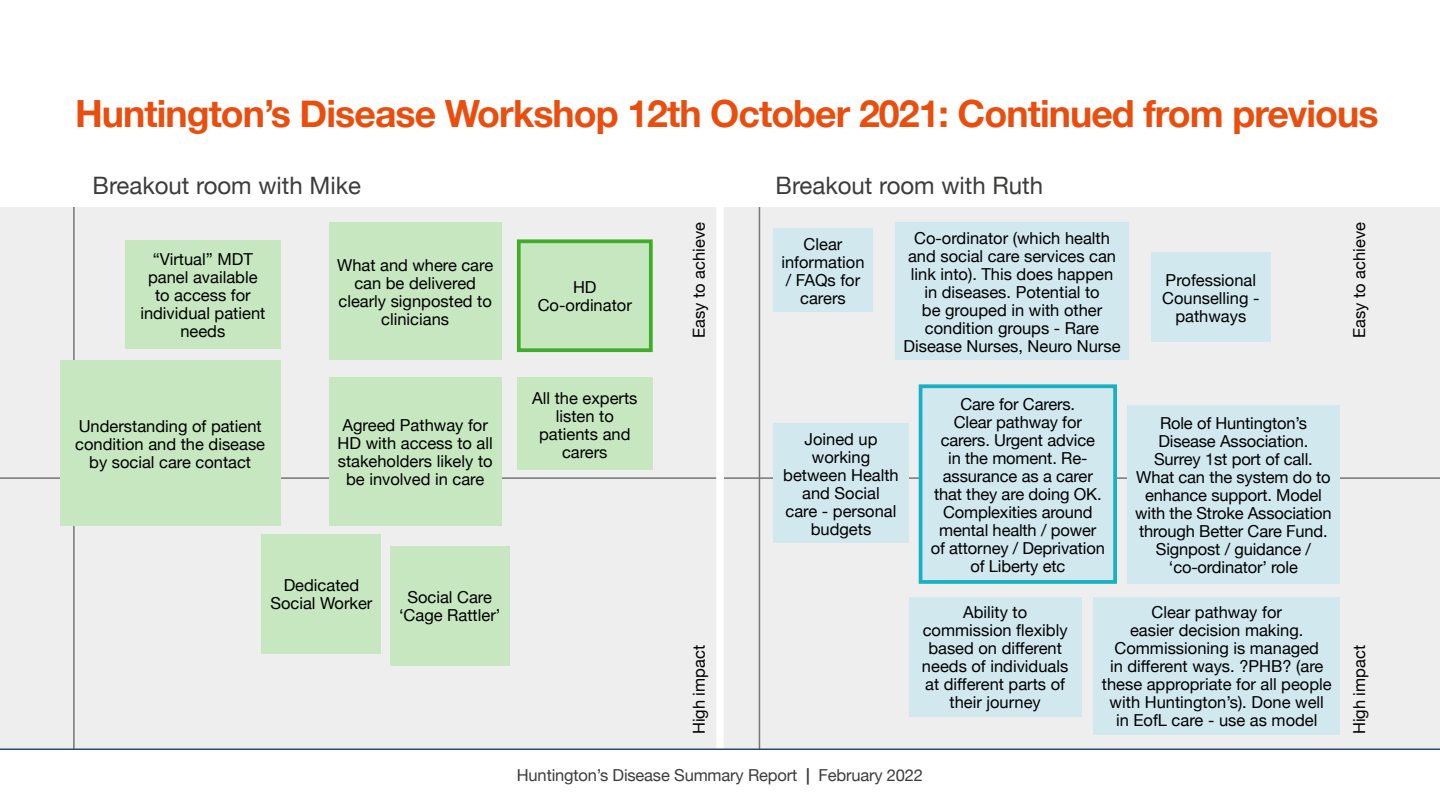
<style>
.page{position:relative;width:1440px;height:810px;background:#fff}
.page>*{position:absolute;margin:0;border:0;box-sizing:border-box;transform-origin:0 0}
.t1{font:700 37.5px "Helvetica Neue";letter-spacing:-.025em;color:#e94e0f}
.t2{font:24px "Helvetica Neue";color:#3c3c3b}
.t3{font:16.5px/18px "Helvetica Neue";color:#000;text-align:center}
.t4{font:16.5px "Helvetica Neue";letter-spacing:-.01em;color:#3c3c3b}
.s1{font-weight:700}
</style>
<div class="page">
<div style="left:0;top:207px;width:1440px;height:541px;background:#eee"></div>
<hr style="left:0;top:477px;width:718px;height:2px;background:#767675">
<hr style="left:73px;top:207px;width:2px;height:542px;background:#767675">
<hr style="left:724px;top:477px;width:716px;height:2px;background:#767675">
<hr style="left:759px;top:207px;width:1px;height:542px;background:#767675">
<div style="left:716px;top:207px;width:8px;height:543px;background:#fff"></div>
<div style="left:773px;top:228px;width:100px;height:84px;background:#d1e8ef"></div>
<div style="left:895px;top:222px;width:234px;height:138px;background:#d1e8ef"></div>
<div style="left:1151px;top:252px;width:119px;height:90px;background:#d1e8ef"></div>
<div style="left:1094px;top:597px;width:246px;height:138px;background:#d1e8ef"></div>
<div style="left:909px;top:597px;width:172px;height:120px;background:#d1e8ef"></div>
<div style="left:921px;top:386px;width:194px;height:196px;background:#d1e8ef"></div>
<div style="left:919px;top:384px;width:198px;height:200px;border:4px solid #17b0c5"></div>
<div style="left:1127px;top:405px;width:213px;height:179px;background:#d1e8ef"></div>
<div style="left:773px;top:423px;width:136px;height:120px;background:#d1e8ef"></div>
<div style="left:517px;top:377px;width:136px;height:93px;background:#c6e7bf"></div>
<div style="left:519px;top:241px;width:132px;height:109px;background:#c6e7bf"></div>
<div style="left:517px;top:239px;width:136px;height:113px;border:4px solid #40ad29"></div>
<div style="left:329px;top:222px;width:172px;height:138px;background:#c6e7bf"></div>
<div style="left:125px;top:240px;width:155px;height:109px;background:#c6e7bf"></div>
<div style="left:60px;top:360px;width:220px;height:166px;background:#c6e7bf"></div>
<div style="left:329px;top:377px;width:172px;height:149px;background:#c6e7bf"></div>
<div style="left:262px;top:534px;width:119px;height:120px;background:#c6e7bf"></div>
<div style="left:390px;top:546px;width:119px;height:120px;background:#c6e7bf"></div>
<hr style="left:0;top:748px;width:1440px;height:2px;background:#274c6e">
<h1 class="t1" style="left:75px;top:84px;width:1305px">Huntington’s Disease Workshop 12th October 2021: Continued from previous</h1>
<h2 class="t2" style="left:93px;top:169px;width:270px">Breakout room with Mike</h2>
<p class="t3" style="left:140px;top:251px;width:127px">“Virtual” MDT panel available to access for individual patient needs</p>
<p class="t3" style="left:337px;top:257px;width:158px">What and where care can be delivered clearly signposted to clinicians</p>
<p class="t3" style="left:75px;top:418px;width:191px">Understanding of patient condition and the disease by social care contact</p>
<p class="t3" style="left:338px;top:417px;width:157px">Agreed Pathway for<br>HD with access to all stakeholders likely to be involved in care</p>
<p class="t3" style="left:270px;top:577px;width:104px">Dedicated<br>Social Worker</p>
<p class="t3" style="left:399px;top:589px;width:103px">Social Care ‘Cage Rattler’</p>
<p class="t3" style="left:538px;top:280px;width:96px">HD<br>Co-ordinator</p>
<p class="t3" style="left:532px;top:390px;width:107px">All the experts listen to patients and carers</p>
<h2 class="t2" style="left:776px;top:169px;width:269px">Breakout room with Ruth</h2>
<p class="t3" style="left:691px;top:338px;width:117px;rotate:-90deg">Easy to achieve</p>
<p class="t3" style="left:1351px;top:338px;width:117px;rotate:-90deg">Easy to achieve</p>
<p class="t3" style="left:781px;top:236px;width:85px">Clear information / FAQs for carers</p>
<p class="t3" style="left:904px;top:230px;width:218px">Co-ordinator (which health and social care services can link into). This does happen in diseases. Potential to<br>be grouped in with other condition groups - Rare<br>Disease Nurses, Neuro Nurse</p>
<p class="t3" style="left:1162px;top:272px;width:99px">Professional<br>Counselling - pathways</p>
<p class="t3" style="left:783px;top:431px;width:117px">Joined up working between Health and Social<br>care - personal budgets</p>
<p class="t3" style="left:931px;top:396px;width:176px">Care for Carers.<br>Clear pathway for carers. Urgent advice<br>in the moment. Re&shy;assurance as a carer that they are doing OK.<br>Complexities around mental health / power of attorney / Deprivation of Liberty etc</p>
<p class="t3" style="left:1135px;top:415px;width:198px">Role of Huntington’s<br>Disease Association.<br>Surrey 1st port of call.<br>What can the system do to enhance support. Model with the Stroke Association through Better Care Fund.<br>Signpost / guidance / ‘co-ordinator’ role</p>
<p class="t3" style="left:1102px;top:604px;width:231px">Clear pathway for<br>easier decision making.<br>Commissioning is managed<br>in different ways. ?PHB? (are these appropriate for all people with Huntington’s). Done well in EofL care - use as model</p>
<p class="t3" style="left:922px;top:604px;width:148px">Ability to commission flexibly based on different needs of individuals at different parts of their journey</p>
<p class="t3" style="left:691px;top:734px;width:91px;rotate:-90deg">High impact</p>
<p class="t3" style="left:1351px;top:734px;width:91px;rotate:-90deg">High impact</p>
<p class="t4" style="left:517px;top:763px;width:408px">Huntington’s Disease Summary Report <span class="s1">|</span> February 2022</p>
</div>
